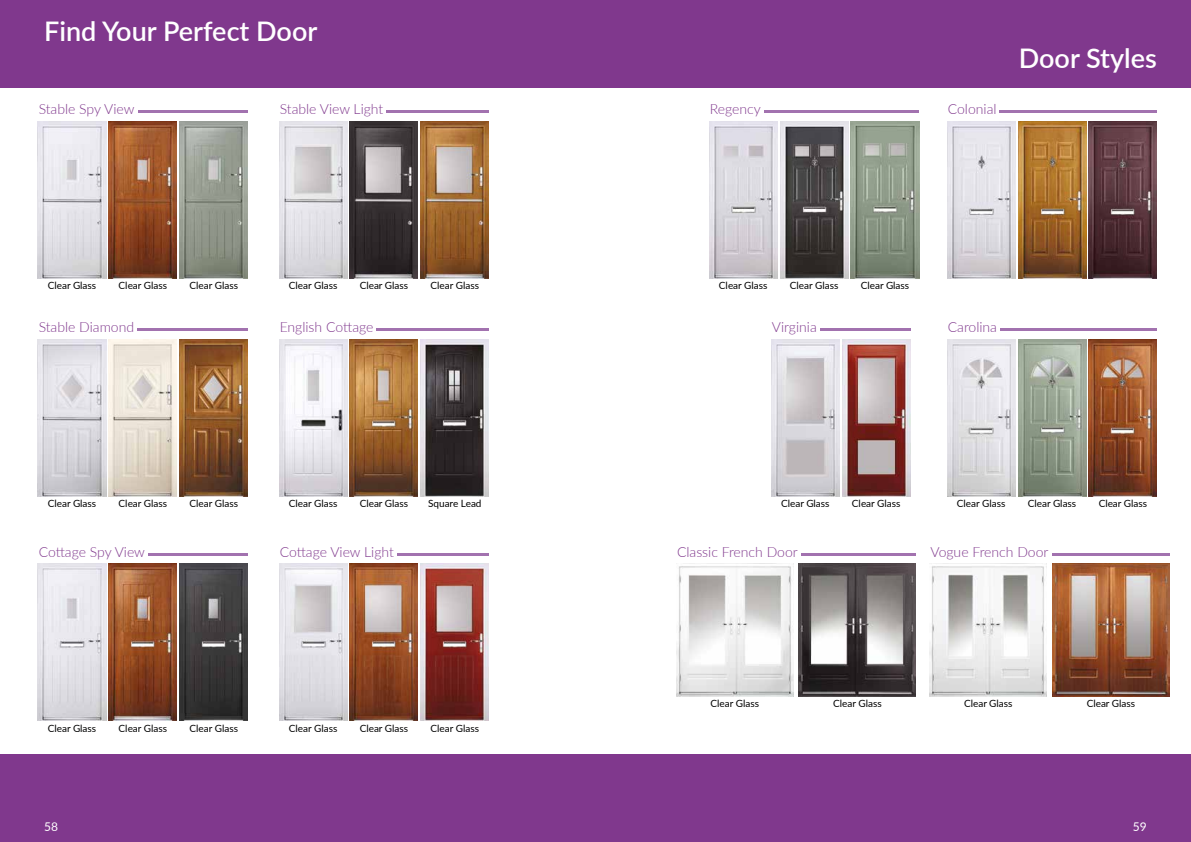
<style>
.page{position:relative;width:1191px;height:842px;background:#fff}
.page>*{position:absolute;margin:0;border:0;box-sizing:border-box;transform-origin:0 0}
.t1{font:600 27px "Lato";color:#fff}
.t2{font:300 14px "Lato";color:#80388d}
.t3{font:12px "Lato";color:#fff}
.t4{font:10px "Lato";color:#000}
</style>
<div class="page">
<div style="left:0;top:0;width:1191px;height:88px;background:#80388d"></div>
<img style="left:279px;top:564px;width:68px;height:157px">
<img style="left:350px;top:564px;width:68px;height:157px">
<img style="left:421px;top:564px;width:68px;height:157px">
<hr style="left:398px;top:553px;width:91px;height:2px;background:#a272af">
<img style="left:38px;top:339px;width:68px;height:157px">
<img style="left:109px;top:339px;width:68px;height:157px">
<img style="left:180px;top:339px;width:68px;height:157px">
<hr style="left:137px;top:328px;width:111px;height:3px;background:#a272af">
<img style="left:38px;top:564px;width:68px;height:157px">
<img style="left:109px;top:564px;width:68px;height:157px">
<img style="left:180px;top:564px;width:68px;height:157px">
<hr style="left:149px;top:553px;width:99px;height:2px;background:#a272af">
<img style="left:38px;top:121px;width:68px;height:157px">
<img style="left:109px;top:121px;width:68px;height:157px">
<img style="left:180px;top:121px;width:68px;height:157px">
<hr style="left:138px;top:110px;width:110px;height:3px;background:#a272af">
<img style="left:279px;top:121px;width:68px;height:157px">
<img style="left:350px;top:121px;width:68px;height:157px">
<img style="left:421px;top:121px;width:68px;height:157px">
<hr style="left:387px;top:110px;width:102px;height:3px;background:#a272af">
<img style="left:771px;top:339px;width:68px;height:157px">
<img style="left:842px;top:339px;width:68px;height:157px">
<hr style="left:819px;top:328px;width:91px;height:3px;background:#a272af">
<img style="left:947px;top:339px;width:68px;height:157px">
<img style="left:1018px;top:339px;width:68px;height:157px">
<img style="left:1089px;top:339px;width:68px;height:157px">
<hr style="left:1000px;top:328px;width:157px;height:3px;background:#a272af">
<img style="left:947px;top:121px;width:68px;height:157px">
<img style="left:1018px;top:121px;width:68px;height:157px">
<img style="left:1089px;top:121px;width:68px;height:157px">
<hr style="left:999px;top:110px;width:158px;height:3px;background:#a272af">
<img style="left:709px;top:121px;width:68px;height:157px">
<img style="left:780px;top:121px;width:68px;height:157px">
<img style="left:851px;top:121px;width:68px;height:157px">
<hr style="left:764px;top:110px;width:155px;height:3px;background:#a272af">
<img style="left:676px;top:566px;width:117px;height:130px">
<img style="left:799px;top:564px;width:117px;height:132px">
<hr style="left:801px;top:553px;width:115px;height:2px;background:#a272af">
<img style="left:929px;top:566px;width:117px;height:130px">
<img style="left:1052px;top:564px;width:117px;height:132px">
<hr style="left:1052px;top:553px;width:117px;height:2px;background:#a272af">
<div style="left:0;top:754px;width:1191px;height:88px;background:#80388d"></div>
<img style="left:279px;top:339px;width:68px;height:157px">
<img style="left:350px;top:339px;width:68px;height:157px">
<img style="left:421px;top:339px;width:68px;height:157px">
<hr style="left:377px;top:328px;width:112px;height:3px;background:#a272af">
<h1 class="t1" style="left:44px;top:11px;width:275px">Find Your Perfect Door</h1>
<h1 class="t1" style="left:1018px;top:39px;width:140px">Door Styles</h1>
<h2 class="t2" style="left:39px;top:100px;width:97px">Stable Spy View</h2>
<h2 class="t2" style="left:280px;top:100px;width:105px">Stable View Light</h2>
<h2 class="t2" style="left:710px;top:100px;width:53px">Regency</h2>
<h2 class="t2" style="left:947px;top:100px;width:50px">Colonial</h2>
<p class="t4" style="left:48px;top:278px;width:50px">Clear Glass</p>
<p class="t4" style="left:119px;top:278px;width:50px">Clear Glass</p>
<p class="t4" style="left:189px;top:278px;width:50px">Clear Glass</p>
<p class="t4" style="left:289px;top:278px;width:50px">Clear Glass</p>
<p class="t4" style="left:360px;top:278px;width:50px">Clear Glass</p>
<p class="t4" style="left:430px;top:278px;width:50px">Clear Glass</p>
<p class="t4" style="left:719px;top:278px;width:50px">Clear Glass</p>
<p class="t4" style="left:790px;top:278px;width:50px">Clear Glass</p>
<p class="t4" style="left:860px;top:278px;width:50px">Clear Glass</p>
<h2 class="t2" style="left:39px;top:317px;width:97px">Stable Diamond</h2>
<h2 class="t2" style="left:280px;top:317px;width:95px">English Cottage</h2>
<h2 class="t2" style="left:772px;top:317px;width:46px">Virginia</h2>
<h2 class="t2" style="left:947px;top:317px;width:51px">Carolina</h2>
<p class="t4" style="left:48px;top:496px;width:50px">Clear Glass</p>
<p class="t4" style="left:119px;top:496px;width:50px">Clear Glass</p>
<p class="t4" style="left:189px;top:496px;width:50px">Clear Glass</p>
<h2 class="t2" style="left:39px;top:542px;width:108px">Cottage Spy View</h2>
<p class="t4" style="left:289px;top:496px;width:50px">Clear Glass</p>
<p class="t4" style="left:360px;top:496px;width:50px">Clear Glass</p>
<p class="t4" style="left:428px;top:496px;width:55px">Square Lead</p>
<h2 class="t2" style="left:280px;top:542px;width:116px">Cottage View Light</h2>
<p class="t4" style="left:781px;top:496px;width:50px">Clear Glass</p>
<p class="t4" style="left:852px;top:496px;width:50px">Clear Glass</p>
<p class="t4" style="left:957px;top:496px;width:50px">Clear Glass</p>
<p class="t4" style="left:1027px;top:496px;width:50px">Clear Glass</p>
<p class="t4" style="left:1098px;top:496px;width:50px">Clear Glass</p>
<h2 class="t2" style="left:677px;top:542px;width:122px">Classic French Door</h2>
<h2 class="t2" style="left:930px;top:542px;width:119px">Vogue French Door</h2>
<p class="t4" style="left:710px;top:696px;width:50px">Clear Glass</p>
<p class="t4" style="left:833px;top:696px;width:50px">Clear Glass</p>
<p class="t4" style="left:964px;top:696px;width:50px">Clear Glass</p>
<p class="t4" style="left:1086px;top:696px;width:50px">Clear Glass</p>
<p class="t4" style="left:48px;top:721px;width:50px">Clear Glass</p>
<p class="t4" style="left:119px;top:721px;width:50px">Clear Glass</p>
<p class="t4" style="left:189px;top:721px;width:50px">Clear Glass</p>
<p class="t4" style="left:289px;top:721px;width:50px">Clear Glass</p>
<p class="t4" style="left:360px;top:721px;width:50px">Clear Glass</p>
<p class="t4" style="left:430px;top:721px;width:50px">Clear Glass</p>
<p class="t3" style="left:44px;top:818px;width:15px">58</p>
<p class="t3" style="left:1133px;top:818px;width:15px">59</p>
</div>
